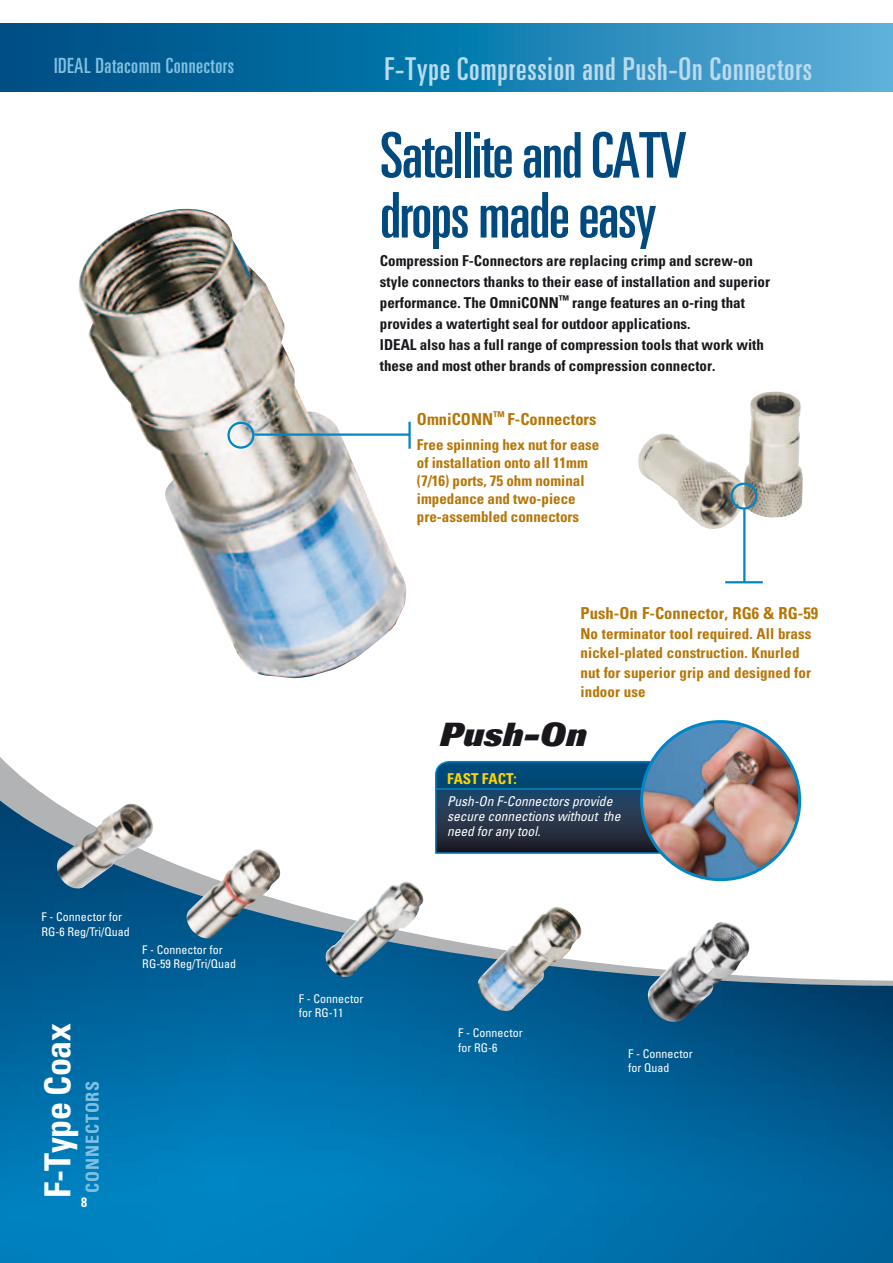
<style>
.page{position:relative;width:893px;height:1263px;background:#fff}
.page>*{position:absolute;margin:0;border:0;box-sizing:border-box;transform-origin:0 0}
.t1{font:ultra-condensed 63px/60px "Univers LT Std";letter-spacing:-.02em;color:#004a80}
.t2{font:700 condensed 36px "Univers LT Std";letter-spacing:-.015em;color:#fff}
.t3{font:italic 800 33px "Imago";letter-spacing:.015em;color:#1a171c}
.t4{font:ultra-condensed 31.5px "Univers LT Std";letter-spacing:.025em;color:#badaee}
.t5{font:ultra-condensed 21px "Univers LT Std";letter-spacing:.025em;color:#82c0e2}
.t6{font:700 condensed 18px "Univers LT Std";color:#82c0e2}
.t7{font:700 condensed 16.5px "Univers LT Std";color:#b57607}
.t8{font:700 condensed 15px/21px "Univers LT Std";color:#1a171c}
.t9{font:700 condensed 15px/18px "Univers LT Std";color:#b57607}
.t10{font:700 condensed 15px "Univers LT Std";color:#ffd500}
.t11{font:italic condensed 13.5px/15px "Univers LT Std";color:#fff}
.t12{font:700 condensed 13.5px "Univers LT Std";color:#fff}
.t13{font:condensed 12px/14.4px "Univers LT Std";color:#fff}
</style>
<div class="page">
<svg style="left:0;top:24px;width:893px;height:67px;background:#1a7bad"></svg>
<svg style="left:0;top:720px;width:802px;height:202px"></svg>
<img style="left:0;top:800px;width:20px;height:14px">
<img style="left:0;top:814px;width:52px;height:54px">
<img style="left:0;top:868px;width:302px;height:54px">
<img style="left:0;top:922px;width:643px;height:54px">
<img style="left:0;top:976px;width:893px;height:287px">
<svg style="left:434px;top:760px;width:228px;height:94px;background:#1c405e"></svg>
<hr style="left:436px;top:788px;width:281px;height:2px;background:#0086c6">
<img style="left:642px;top:722px;width:158px;height:158px;border-radius:79px">
<div style="left:640px;top:720px;width:161px;height:161px;border:3px solid #0086c6;border-radius:50%"></div>
<img style="left:638px;top:392px;width:165px;height:137px">
<img style="left:52px;top:803px;width:101px;height:89px">
<img style="left:187px;top:849px;width:93px;height:93px">
<img style="left:326px;top:881px;width:97px;height:100px">
<img style="left:478px;top:907px;width:104px;height:104px">
<img style="left:643px;top:922px;width:108px;height:102px">
<img style="left:78px;top:209px;width:328px;height:470px">
<hr style="left:254px;top:433px;width:156px;height:3px;background:#0086c6">
<div style="left:227px;top:422px;width:27px;height:27px;border:2px solid #0086c6;border-radius:50%"></div>
<hr style="left:408px;top:422px;width:3px;height:27px;background:#0086c6">
<hr style="left:743px;top:508px;width:2px;height:74px;background:#0086c6">
<hr style="left:725px;top:581px;width:38px;height:2px;background:#0086c6">
<div style="left:730px;top:483px;width:27px;height:27px;border:2px solid #0086c6;border-radius:50%"></div>
<h3 class="t5" style="left:54px;top:53px;width:181px">IDEAL Datacomm Connectors</h3>
<h3 class="t4" style="left:384px;top:51px;width:429px">F-Type Compression and Push-On Connectors</h3>
<h1 class="t1" style="left:380px;top:125px;width:308px">Satellite and CATV drops made easy</h1>
<p class="t8" style="left:380px;top:250px;width:392px">Compression F-Connectors are replacing crimp and screw-on style connectors thanks to their ease of installation and superior performance. The OmniCONN<sup>™</sup> range features an o-ring that provides a watertight seal for outdoor applications.<br>IDEAL also has a full range of compression tools that work with these and most other brands of compression connector.</p>
<p class="t7" style="left:417px;top:409px;width:181px">OmniCONN<sup>™</sup> F-Connectors</p>
<p class="t9" style="left:417px;top:435px;width:184px">Free spinning hex nut for ease of installation onto all 11mm (7/16) ports, 75 ohm nominal impedance and two-piece pre-assembled connectors</p>
<p class="t7" style="left:580px;top:603px;width:239px">Push-On F-Connector, RG6 &amp; RG-59</p>
<p class="t9" style="left:580px;top:623px;width:233px;line-height:19.5px">No terminator tool required. All brass nickel-plated construction. Knurled nut for superior grip and designed for indoor use</p>
<p class="t13" style="left:41px;top:910px;width:90px">F - Connector for<br>RG-6 Reg/Tri/Quad</p>
<p class="t13" style="left:142px;top:942px;width:95px">F - Connector for<br>RG-59 Reg/Tri/Quad</p>
<h2 class="t2" style="left:36px;top:1197px;width:176px;rotate:-90deg">F-Type Coax</h2>
<p class="t6" style="left:81px;top:1193px;width:112px;rotate:-90deg">Connectors</p>
<p class="t12" style="left:81px;top:1194px;width:7px">8</p>
<p class="t13" style="left:299px;top:991px;width:66px">F - Connector for RG-11</p>
<h3 class="t3" style="left:440px;top:715px;width:148px">Push-On</h3>
<p class="t10" style="left:447px;top:769px;width:71px">FAST FACT:</p>
<p class="t11" style="left:447px;top:794px;width:175px">Push-On F-Connectors provide secure connections without the need for any tool.</p>
<p class="t13" style="left:458px;top:1025px;width:66px">F - Connector for RG-6</p>
<p class="t13" style="left:628px;top:1046px;width:66px">F - Connector for Quad</p>
</div>
